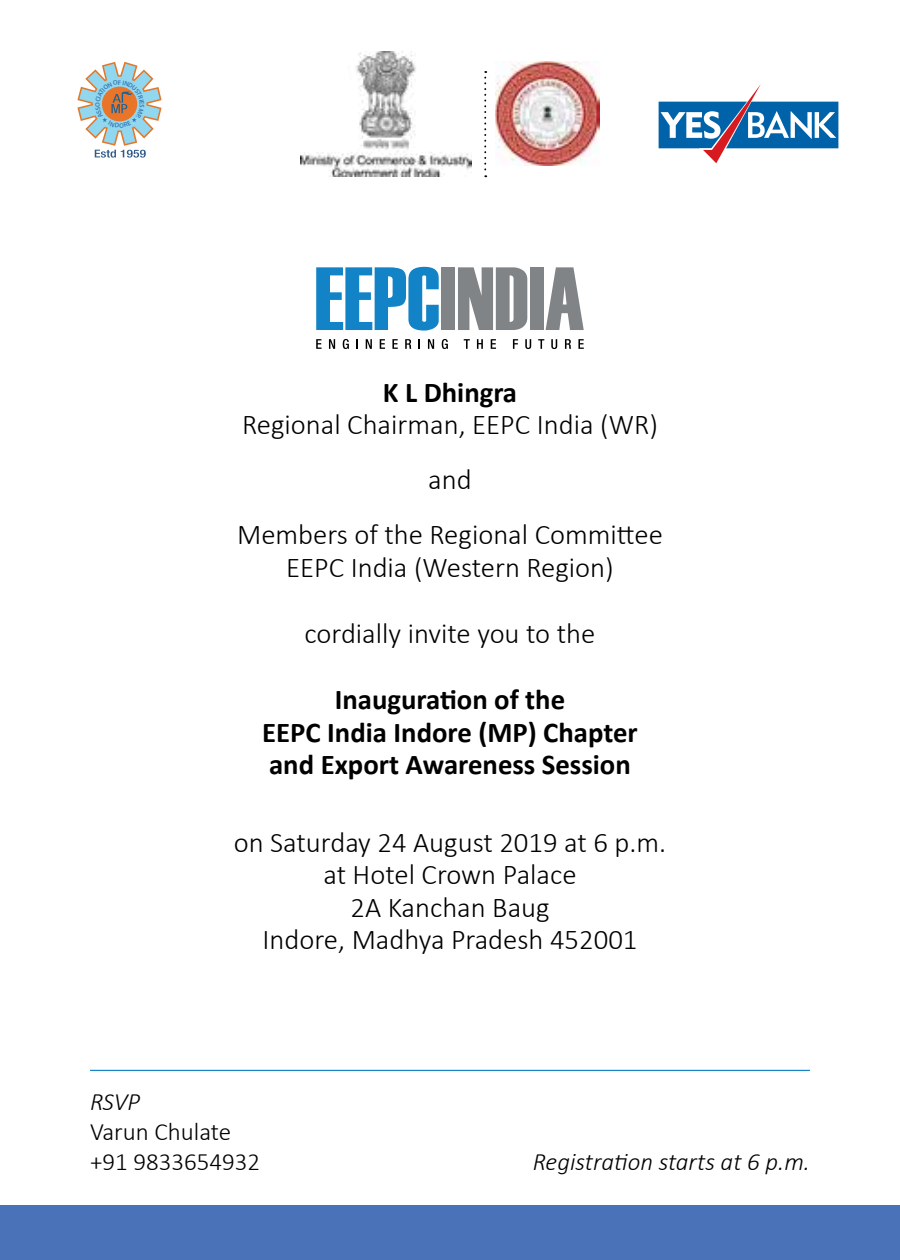
<style>
.page{position:relative;width:900px;height:1260px;background:#fff}
.page>*{position:absolute;margin:0;border:0;box-sizing:border-box;transform-origin:0 0}
.t1{font:300 28.75px/32.5px "Calibri";color:#000;text-align:center}
.t2{font:700 28.75px/32.5px "Calibri";color:#000;text-align:center}
.t3{font:italic 300 25px "Calibri";color:#000}
.t4{font:300 25px/30px "Calibri";color:#000}
</style>
<div class="page">
<svg style="left:316px;top:267px;width:123px;height:64px"></svg>
<div style="left:441px;top:267px;width:14px;height:63px;background:#818487"></div>
<svg style="left:458px;top:267px;width:69px;height:63px;background:#95989a"></svg>
<div style="left:530px;top:267px;width:14px;height:63px;background:#818487"></div>
<svg style="left:546px;top:267px;width:38px;height:63px"></svg>
<svg style="left:316px;top:339px;width:6px;height:10px"></svg>
<svg style="left:329px;top:339px;width:6px;height:10px"></svg>
<svg style="left:343px;top:339px;width:6px;height:10px"></svg>
<svg style="left:356px;top:339px;width:2px;height:10px"></svg>
<svg style="left:366px;top:339px;width:6px;height:10px"></svg>
<svg style="left:380px;top:339px;width:5px;height:10px"></svg>
<svg style="left:392px;top:339px;width:6px;height:10px"></svg>
<svg style="left:405px;top:339px;width:6px;height:10px"></svg>
<svg style="left:428px;top:339px;width:6px;height:10px"></svg>
<svg style="left:442px;top:339px;width:6px;height:10px"></svg>
<svg style="left:464px;top:339px;width:6px;height:10px"></svg>
<svg style="left:477px;top:339px;width:6px;height:10px"></svg>
<svg style="left:491px;top:339px;width:5px;height:10px"></svg>
<svg style="left:513px;top:339px;width:5px;height:10px"></svg>
<svg style="left:525px;top:339px;width:6px;height:10px"></svg>
<svg style="left:538px;top:339px;width:6px;height:10px"></svg>
<svg style="left:551px;top:339px;width:6px;height:10px"></svg>
<svg style="left:565px;top:339px;width:6px;height:10px"></svg>
<svg style="left:578px;top:339px;width:6px;height:10px"></svg>
<hr style="left:90px;top:1070px;width:720px;height:1px;background:#1a83c6">
<div style="left:0;top:1206px;width:900px;height:54px;background:#4a72b8"></div>
<svg style="left:658px;top:84px;width:180px;height:80px"></svg>
<img style="left:300px;top:51px;width:171px;height:125px">
<img style="left:496px;top:62px;width:104px;height:104px">
<svg style="left:484px;top:71px;width:2px;height:106px"></svg>
<svg style="left:77px;top:62px;width:85px;height:96px"></svg>
<p class="t2" style="left:383px;top:376px;width:136px">K L Dhingra</p>
<p class="t1" style="left:237px;top:397px;width:427px;line-height:55px">Regional Chairman, EEPC India (WR) and<br>Members of the Regional Committee</p>
<p class="t1" style="left:286px;top:551px;width:329px">EEPC India (Western Region)</p>
<p class="t1" style="left:305px;top:617px;width:292px">cordially invite you to the</p>
<p class="t2" style="left:262px;top:683px;width:377px">Inauguration of the<br>EEPC India Indore (MP) Chapter and Export Awareness Session</p>
<p class="t1" style="left:234px;top:826px;width:434px">on Saturday 24 August 2019 at 6 p.m. at Hotel Crown Palace<br>2A Kanchan Baug<br>Indore, Madhya Pradesh 452001</p>
<p class="t3" style="left:90px;top:1086px;width:52px">RSVP</p>
<p class="t4" style="left:90px;top:1116px;width:172px">Varun Chulate +91 9833654932</p>
<p class="t3" style="left:533px;top:1146px;width:279px">Registration starts at 6 p.m.</p>
</div>
